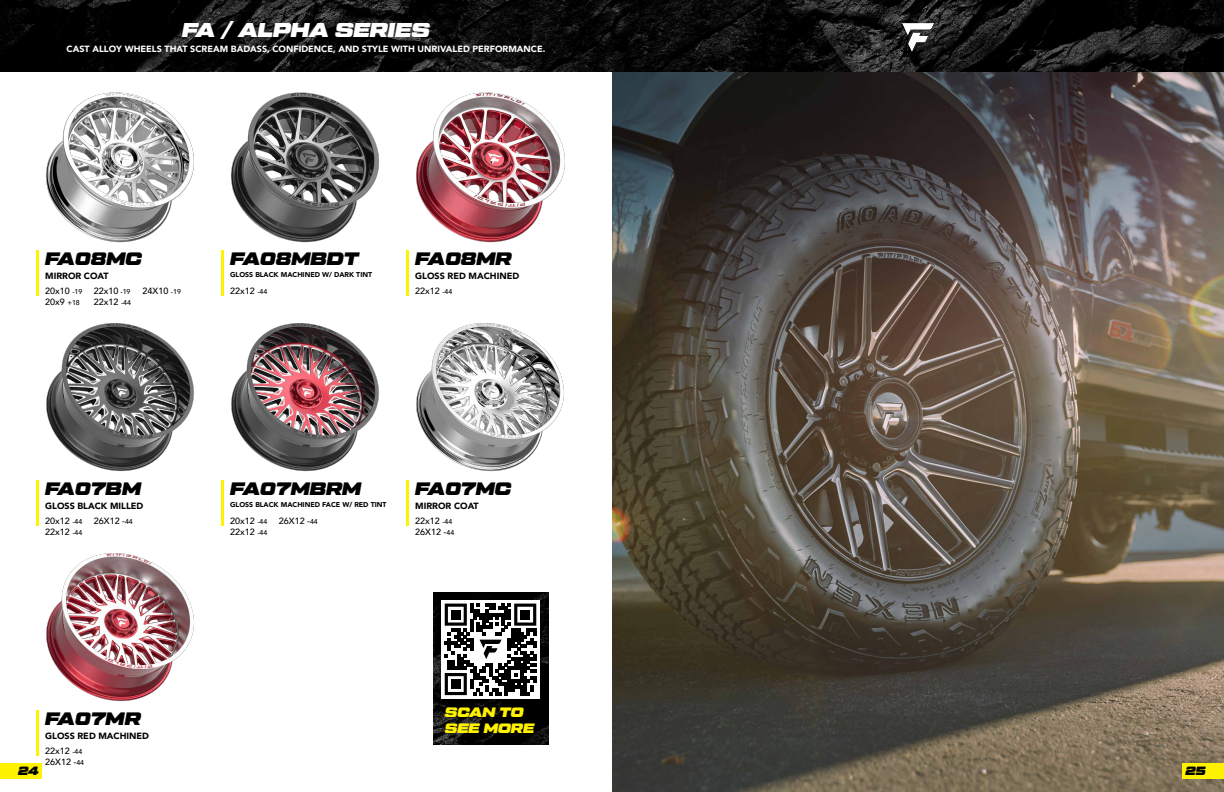
<style>
.page{position:relative;width:1224px;height:792px;background:#fff}
.page>*{position:absolute;margin:0;border:0;box-sizing:border-box;transform-origin:0 0}
.t1{font:20px "Tactic Sans Exd Ult It";color:#fff}
.t2{font:18px "Tactic Sans Exd Ult It";color:#000}
.t3{font:13.6px/16.3px "Tactic Sans Exd Ult It";color:#fff200}
.t4{font:12px "Tactic Sans Exd Ult It";color:#000}
.t5{font:500 9px/10.8px "Avenir";color:#000}
.t6{font:900 9px "Avenir";color:#fff}
.t7{font:900 9px "Avenir";color:#000}
.t8{font:900 7px "Avenir";color:#000}
.s1{font-size:7px}
</style>
<div class="page">
<img style="left:612px;top:71px;width:612px;height:721px">
<img style="left:0;top:0;width:1224px;height:71px">
<img style="left:902px;top:24px;width:32px;height:28px">
<img style="left:45px;top:92px;width:149px;height:151px">
<img style="left:230px;top:92px;width:149px;height:151px">
<img style="left:416px;top:92px;width:149px;height:151px">
<img style="left:46px;top:323px;width:148px;height:149px">
<img style="left:46px;top:553px;width:148px;height:149px">
<img style="left:231px;top:323px;width:148px;height:149px">
<img style="left:416px;top:323px;width:148px;height:149px">
<div style="left:0;top:763px;width:41px;height:16px;background:#fff200"></div>
<div style="left:1183px;top:763px;width:41px;height:16px;background:#fff200"></div>
<hr style="left:36px;top:480px;width:3px;height:46px;background:#fff200">
<hr style="left:36px;top:710px;width:3px;height:46px;background:#fff200">
<hr style="left:36px;top:250px;width:3px;height:45px;background:#fff200">
<hr style="left:221px;top:480px;width:3px;height:46px;background:#fff200">
<hr style="left:221px;top:250px;width:3px;height:45px;background:#fff200">
<hr style="left:406px;top:480px;width:3px;height:46px;background:#fff200">
<hr style="left:406px;top:250px;width:3px;height:45px;background:#fff200">
<img style="left:434px;top:592px;width:114px;height:153px">
<div style="left:441px;top:600px;width:99px;height:99px;background:linear-gradient(to right,#fff,#fff)"></div>
<svg style="left:445px;top:604px;width:91px;height:91px"></svg>
<h1 class="t1" style="left:182px;top:20px;width:249px">FA / ALPHA SERIES</h1>
<p class="t6" style="left:67px;top:41px;width:480px">CAST ALLOY WHEELS THAT SCREAM BADASS, CONFIDENCE, AND STYLE WITH UNRIVALED PERFORMANCE.</p>
<h2 class="t2" style="left:45px;top:249px;width:98px">FA08MC</h2>
<h2 class="t2" style="left:230px;top:249px;width:130px">FA08MBDT</h2>
<h2 class="t2" style="left:415px;top:249px;width:98px">FA08MR</h2>
<p class="t7" style="left:45px;top:268px;width:65px">MIRROR COAT</p>
<p class="t8" style="left:230px;top:269px;width:143px">GLOSS BLACK MACHINED W/ DARK TINT</p>
<p class="t7" style="left:415px;top:268px;width:105px">GLOSS RED MACHINED</p>
<p class="t5" style="left:45px;top:285px;width:39px">20x10 <span class="s1">-19<br></span>20x9 <span class="s1">+18</span></p>
<p class="t5" style="left:94px;top:285px;width:39px">22x10 <span class="s1">-19<br></span>22x12 <span class="s1">-44</span></p>
<p class="t5" style="left:143px;top:285px;width:40px">24X10 <span class="s1">-19</span></p>
<p class="t5" style="left:230px;top:285px;width:39px">22x12 <span class="s1">-44</span></p>
<p class="t5" style="left:415px;top:285px;width:39px">22x12 <span class="s1">-44</span></p>
<h2 class="t2" style="left:45px;top:479px;width:97px">FA07BM</h2>
<h2 class="t2" style="left:230px;top:479px;width:133px">FA07MBRM</h2>
<h2 class="t2" style="left:415px;top:479px;width:97px">FA07MC</h2>
<p class="t7" style="left:45px;top:498px;width:100px">GLOSS BLACK MILLED</p>
<p class="t8" style="left:230px;top:499px;width:158px">GLOSS BLACK MACHINED FACE W/ RED TINT</p>
<p class="t7" style="left:415px;top:498px;width:65px">MIRROR COAT</p>
<p class="t5" style="left:45px;top:515px;width:39px">20x12 <span class="s1">-44<br></span>22x12 <span class="s1">-44</span></p>
<p class="t5" style="left:94px;top:515px;width:40px">26X12 -<span class="s1">44</span></p>
<p class="t5" style="left:279px;top:515px;width:40px">26X12 -<span class="s1">44</span></p>
<p class="t5" style="left:230px;top:515px;width:39px">20x12 <span class="s1">-44<br></span>22x12 <span class="s1">-44</span></p>
<p class="t5" style="left:415px;top:515px;width:40px">22x12 <span class="s1">-44<br></span>26X12 -<span class="s1">44</span></p>
<h2 class="t2" style="left:45px;top:709px;width:97px">FA07MR</h2>
<p class="t7" style="left:45px;top:728px;width:105px">GLOSS RED MACHINED</p>
<h3 class="t3" style="left:445px;top:705px;width:91px">SCAN TO<br>SEE MORE</h3>
<p class="t5" style="left:45px;top:745px;width:40px">22x12 <span class="s1">-44<br></span>26X12 -<span class="s1">44</span></p>
<h3 class="t4" style="left:18px;top:765px;width:23px">24</h3>
<h3 class="t4" style="left:1186px;top:765px;width:22px">25</h3>
</div>
